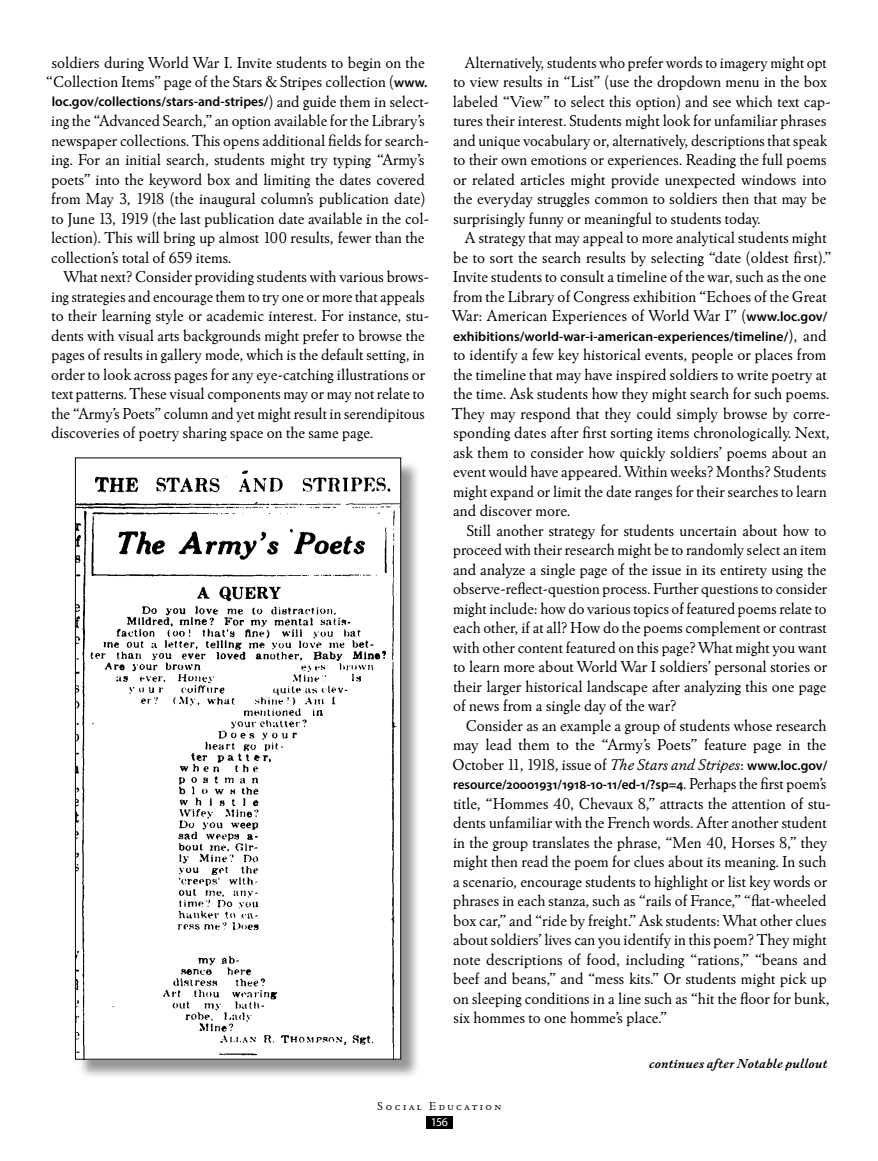
<style>
.page{position:relative;width:878px;height:1161px;background:#fff}
.page>*{position:absolute;margin:0;border:0;box-sizing:border-box;transform-origin:0 0}
.t1{font:16.5px/19.5px "Winchester New ITC";color:#000}
.t2{font:600 13.5px "Myriad Pro";color:#000}
.t3{font:italic 700 13.5px "Winchester New ITC";letter-spacing:.015em;color:#000}
.t4{font:12px "Winchester New ITC Book SC";letter-spacing:.2em;color:#000}
.t5{font:12px "Myriad Pro";color:#fff}
.s1{font-family:"Myriad Pro";font-weight:600;font-size:13.5px}
.s2{font-family:"Winchester New ITC";font-weight:400;font-size:16.5px}
.s3{font-style:italic}
</style>
<div class="page">
<div style="left:77px;top:460px;width:344px;height:619px;background:#000;opacity:.41"></div>
<img style="left:77px;top:460px;width:322px;height:598px">
<div style="left:426px;top:1117px;width:26px;height:12px;background:#000"></div>
<p class="t1" style="left:46px;top:52px;width:383px;text-align:center">soldiers during World War I. Invite students to begin on the “Collection Items” page of the Stars &amp; Stripes collection (<span class="s1">www.</span></p>
<p class="t2" style="left:52px;top:93px;width:379px">loc.gov/collections/stars-and-stripes/<span class="s2">) and guide them in select-</span></p>
<p class="t1" style="left:51px;top:111px;width:379px">ing the “Advanced Search,” an option available for the Library’s newspaper collections. This opens additional fields for search&shy;ing. For an initial search, students might try typing “Army’s poets” into the keyword box and limiting the dates covered from May 3, 1918 (the inaugural column’s publication date) to June 13, 1919 (the last publication date available in the col&shy;lection). This will bring up almost 100 results, fewer than the collection’s total of 659 items.</p>
<p class="t1" style="left:51px;top:267px;width:379px;text-indent:13px">What next? Consider providing students with various brows&shy;ing strategies and encourage them to try one or more that appeals to their learning style or academic interest. For instance, stu&shy;dents with visual arts backgrounds might prefer to browse the pages of results in gallery mode, which is the default setting, in order to look across pages for any eye-catching illustrations or text patterns. These visual components may or may not relate to the “Army’s Poets” column and yet might result in serendipitous discoveries of poetry sharing space on the same page.</p>
<p class="t1" style="left:453px;top:52px;width:379px;text-indent:12px">Alternatively, students who prefer words to imagery might opt to view results in “List” (use the dropdown menu in the box labeled “View” to select this option) and see which text cap&shy;tures their interest. Students might look for unfamiliar phrases and unique vocabulary or, alternatively, descriptions that speak to their own emotions or experiences. Reading the full poems or related articles might provide unexpected windows into the everyday struggles common to soldiers then that may be surprisingly funny or meaningful to students today.</p>
<p class="t1" style="left:452px;top:228px;width:380px;text-align:center">A strategy that may appeal to more analytical students might be to sort the search results by selecting “date (oldest first).” Invite students to consult a timeline of the war, such as the one from the Library of Congress exhibition “Echoes of the Great War: American Experiences of World War I” (<span class="s1">www.loc.gov/</span></p>
<p class="t2" style="left:453px;top:327px;width:375px">exhibitions/world-war-i-american-experiences/timeline/<span class="s2">), and</span></p>
<p class="t1" style="left:452px;top:345px;width:380px">to identify a few key historical events, people or places from the timeline that may have inspired soldiers to write poetry at the time. Ask students how they might search for such poems.<br>They may respond that they could simply browse by corre&shy;sponding dates after first sorting items chronologically. Next, ask them to consider how quickly soldiers’ poems about an event would have appeared. Within weeks? Months? Students might expand or limit the date ranges for their searches to learn and discover more.</p>
<p class="t1" style="left:453px;top:520px;width:376px;text-align:justify;text-indent:14px">Still another strategy for students uncertain about how to proceed with their research might be to randomly select an item and analyze a single page of the issue in its entirety using the observe-reflect-question process. Further questions to consider might include: how do various topics of featured poems relate to each other, if at all? How do the poems complement or contrast with other content featured on this page? What might you want to learn more about World War I soldiers’ personal stories or their larger historical landscape after analyzing this one page of news from a single day of the war?</p>
<p class="t1" style="left:452px;top:715px;width:376px;text-align:justify;text-indent:13px">Consider as an example a group of students whose research may lead them to the “Army’s Poets” feature page in the October 11, 1918, issue of <span class="s3">The Stars and Stripes</span>: <span class="s1">www.loc.gov/</span></p>
<p class="t2" style="left:453px;top:776px;width:375px">resource/20001931/1918-10-11/ed-1/?sp=4<span class="s2">. Perhaps the first poem’s</span></p>
<p class="t1" style="left:453px;top:793px;width:379px">title, “Hommes 40, Chevaux 8,” attracts the attention of stu&shy;dents unfamiliar with the French words. After another student in the group translates the phrase, “Men 40, Horses 8,” they might then read the poem for clues about its meaning. In such a scenario, encourage students to highlight or list key words or phrases in each stanza, such as “rails of France,” “flat-wheeled box car,” and “ride by freight.” Ask students: What other clues about soldiers’ lives can you identify in this poem? They might note descriptions of food, including “rations,” “beans and beef and beans,” and “mess kits.” Or students might pick up on sleeping conditions in a line such as “hit the floor for bunk, six hommes to one homme’s place.”</p>
<p class="t3" style="left:648px;top:1055px;width:180px">continues after Notable pullout</p>
<p class="t4" style="left:377px;top:1098px;width:125px">Social Education</p>
<p class="t5" style="left:431px;top:1115px;width:19px">156</p>
</div>
